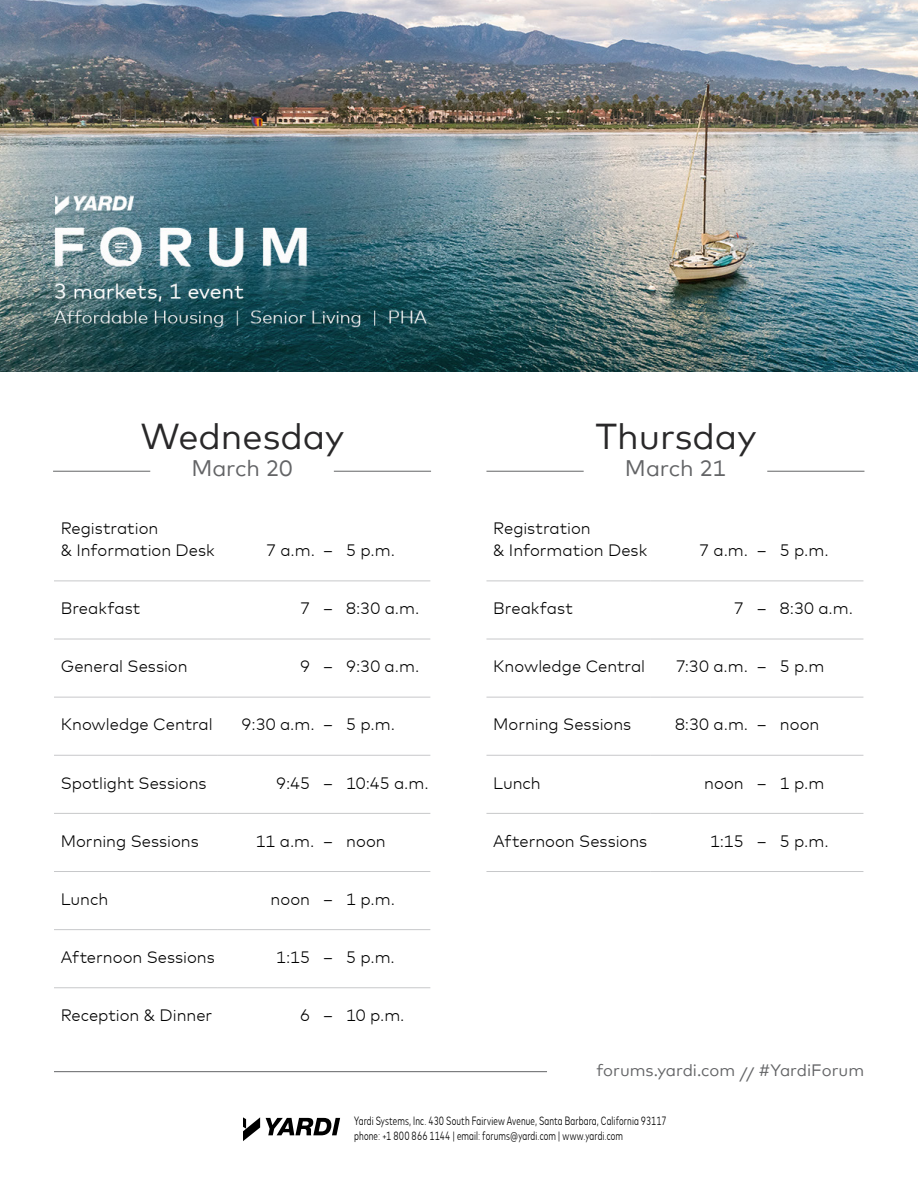
<style>
.page{position:relative;width:918px;height:1188px;background:#fff}
.page>*{position:absolute;margin:0;border:0;box-sizing:border-box;transform-origin:0 0}
.t1{font:36px "Mark Offc Pro";color:#292829}
.t2{font:22.5px "Mark Offc Pro";letter-spacing:-.01em;color:#636466}
.t3{font:300 16.5px/22.5px "Mark Offc Pro";color:#000}
.t4{font:16.5px "Mark Offc Pro";letter-spacing:-.005em;color:#636466}
.t5{font:300 condensed 12px/14.2px "Mark Offc Pro";letter-spacing:.01em;color:#000}
</style>
<div class="page">
<img style="left:0;top:0;width:918px;height:372px">
<hr style="left:486px;top:471px;width:98px;height:1px;background:#636466">
<hr style="left:767px;top:471px;width:97px;height:1px;background:#636466">
<svg style="left:54px;top:580px;width:163px;height:408px"></svg>
<hr style="left:54px;top:581px;width:163px;height:1px;background:#c7c8ca">
<hr style="left:217px;top:581px;width:213px;height:1px;background:#c7c8ca">
<hr style="left:54px;top:639px;width:163px;height:1px;background:#c7c8ca">
<hr style="left:217px;top:639px;width:213px;height:1px;background:#c7c8ca">
<hr style="left:54px;top:697px;width:163px;height:1px;background:#c7c8ca">
<hr style="left:217px;top:697px;width:213px;height:1px;background:#c7c8ca">
<hr style="left:54px;top:755px;width:163px;height:1px;background:#c7c8ca">
<hr style="left:217px;top:755px;width:213px;height:1px;background:#c7c8ca">
<hr style="left:54px;top:929px;width:163px;height:1px;background:#c7c8ca">
<hr style="left:217px;top:929px;width:213px;height:1px;background:#c7c8ca">
<hr style="left:54px;top:988px;width:163px;height:1px;background:#c7c8ca">
<hr style="left:217px;top:988px;width:213px;height:1px;background:#c7c8ca">
<hr style="left:54px;top:813px;width:163px;height:1px;background:#c7c8ca">
<hr style="left:217px;top:813px;width:213px;height:1px;background:#c7c8ca">
<hr style="left:54px;top:871px;width:163px;height:1px;background:#c7c8ca">
<hr style="left:217px;top:871px;width:213px;height:1px;background:#c7c8ca">
<svg style="left:486px;top:580px;width:164px;height:175px"></svg>
<hr style="left:486px;top:813px;width:164px;height:1px;background:#c7c8ca">
<hr style="left:650px;top:813px;width:213px;height:1px;background:#c7c8ca">
<hr style="left:486px;top:871px;width:164px;height:1px;background:#c7c8ca">
<hr style="left:650px;top:871px;width:213px;height:1px;background:#c7c8ca">
<hr style="left:486px;top:755px;width:164px;height:1px;background:#c7c8ca">
<hr style="left:650px;top:755px;width:213px;height:1px;background:#c7c8ca">
<hr style="left:486px;top:697px;width:164px;height:1px;background:#c7c8ca">
<hr style="left:650px;top:697px;width:213px;height:1px;background:#c7c8ca">
<hr style="left:486px;top:639px;width:164px;height:1px;background:#c7c8ca">
<hr style="left:650px;top:639px;width:213px;height:1px;background:#c7c8ca">
<hr style="left:486px;top:581px;width:164px;height:1px;background:#c7c8ca">
<hr style="left:650px;top:581px;width:213px;height:1px;background:#c7c8ca">
<hr style="left:53px;top:471px;width:97px;height:1px;background:#636466">
<hr style="left:334px;top:471px;width:97px;height:1px;background:#636466">
<hr style="left:54px;top:1071px;width:493px;height:1px;background:#636466">
<svg style="left:243px;top:1117px;width:17px;height:24px"></svg>
<svg style="left:266px;top:1118px;width:74px;height:17px"></svg>
<h1 class="t1" style="left:141px;top:409px;width:205px">Wednesday</h1>
<h2 class="t2" style="left:191px;top:451px;width:103px">March 20</h2>
<h1 class="t1" style="left:595px;top:409px;width:162px">Thursday</h1>
<h2 class="t2" style="left:625px;top:451px;width:102px">March 21</h2>
<p class="t3" style="left:61px;top:515px;width:156px">Registration<br>&amp; Information Desk</p>
<p class="t3" style="left:266px;top:538px;width:130px">7 a.m. – 5 p.m.</p>
<p class="t3" style="left:493px;top:515px;width:156px">Registration<br>&amp; Information Desk</p>
<p class="t3" style="left:699px;top:538px;width:131px">7 a.m. – 5 p.m.</p>
<p class="t3" style="left:61px;top:596px;width:81px">Breakfast</p>
<p class="t3" style="left:300px;top:596px;width:121px">7 – 8:30 a.m.</p>
<p class="t3" style="left:493px;top:596px;width:81px">Breakfast</p>
<p class="t3" style="left:734px;top:596px;width:121px">7 – 8:30 a.m.</p>
<p class="t3" style="left:61px;top:654px;width:128px">General Session</p>
<p class="t3" style="left:300px;top:654px;width:121px">9 – 9:30 a.m.</p>
<p class="t3" style="left:493px;top:654px;width:153px">Knowledge Central</p>
<p class="t3" style="left:676px;top:654px;width:150px">7:30 a.m. – 5 p.m</p>
<p class="t3" style="left:61px;top:712px;width:153px">Knowledge Central</p>
<p class="t3" style="left:242px;top:712px;width:155px">9:30 a.m. – 5 p.m.</p>
<p class="t3" style="left:493px;top:712px;width:140px">Morning Sessions</p>
<p class="t3" style="left:675px;top:712px;width:146px">8:30 a.m. – noon</p>
<p class="t3" style="left:61px;top:770px;width:147px">Spotlight Sessions</p>
<p class="t3" style="left:276px;top:770px;width:154px">9:45 – 10:45 a.m.</p>
<p class="t3" style="left:493px;top:770px;width:49px">Lunch</p>
<p class="t3" style="left:704px;top:770px;width:122px">noon – 1 p.m</p>
<p class="t3" style="left:61px;top:828px;width:140px">Morning Sessions</p>
<p class="t3" style="left:256px;top:828px;width:132px">11 a.m. – noon</p>
<p class="t3" style="left:493px;top:828px;width:156px">Afternoon Sessions</p>
<p class="t3" style="left:710px;top:828px;width:120px">1:15 – 5 p.m.</p>
<p class="t3" style="left:61px;top:886px;width:49px">Lunch</p>
<p class="t3" style="left:271px;top:886px;width:126px">noon – 1 p.m.</p>
<p class="t3" style="left:61px;top:945px;width:156px">Afternoon Sessions</p>
<p class="t3" style="left:276px;top:945px;width:120px">1:15 – 5 p.m.</p>
<p class="t3" style="left:61px;top:1003px;width:153px">Reception &amp; Dinner</p>
<p class="t3" style="left:300px;top:1003px;width:106px">6 – 10 p.m.</p>
<p class="t4" style="left:596px;top:1058px;width:269px">forums.yardi.com // #YardiForum</p>
<p class="t5" style="left:354px;top:1113px;width:314px">Yardi Systems, Inc. 430 South Fairview Avenue, Santa Barbara, California 93117 phone: +1 800 866 1144 | email: forums@yardi.com | www.yardi.com</p>
</div>
